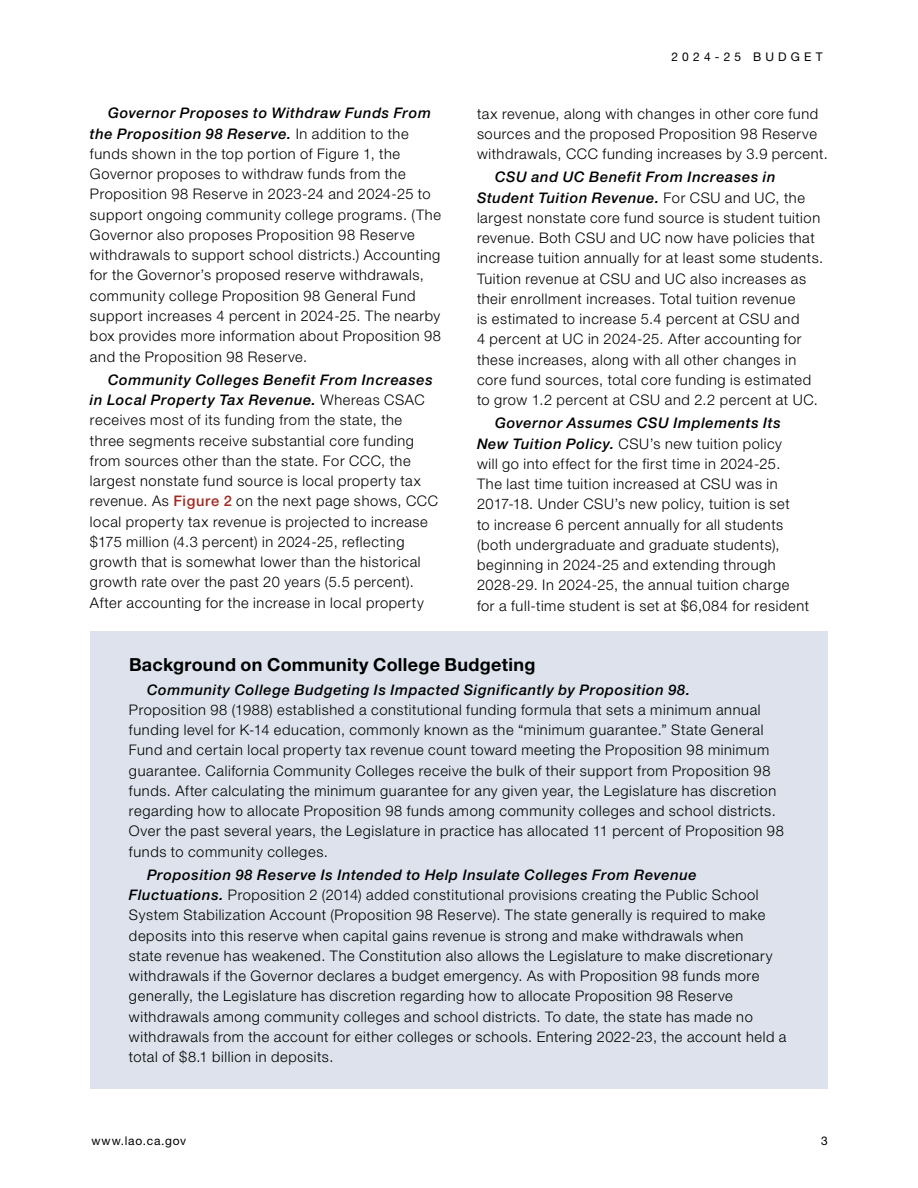
<style>
.page{position:relative;width:918px;height:1188px;background:#fff}
.page>*{position:absolute;margin:0;border:0;box-sizing:border-box;transform-origin:0 0}
.t1{font:700 18px "Helvetica Neue LT Pro";letter-spacing:.015em;color:#000}
.t2{font:300 14.7px/20.2px "Helvetica Neue LT Pro";letter-spacing:.04em;color:#000}
.t3{font:italic 500 14.7px "Helvetica Neue LT Pro";letter-spacing:.045em;color:#000}
.t4{font:12px "Helvetica Neue LT Pro";letter-spacing:.065em;color:#000}
.t5{font:12px "Helvetica Neue LT Pro";letter-spacing:.35em;color:#000}
.s1{font-weight:500;font-style:italic}
.s2{font-weight:500;color:#a02b22}
</style>
<div class="page">
<div style="left:90px;top:632px;width:738px;height:457px;background:#dde2ec"></div>
<p class="t2" style="left:90px;top:103px;width:353px;text-indent:18px"><span class="s1">Governor Proposes to Withdraw Funds From the Proposition 98 Reserve.</span> In addition to the funds shown in the top portion of Figure 1, the Governor proposes to withdraw funds from the Proposition 98 Reserve in 2023-24 and 2024-25 to support ongoing community college programs. (The Governor also proposes Proposition 98 Reserve withdrawals to support school districts.) Accounting for the Governor’s proposed reserve withdrawals, community college Proposition 98 General Fund support increases 4 percent in 2024-25. The nearby box provides more information about Proposition 98 and the Proposition 98 Reserve.</p>
<p class="t2" style="left:90px;top:369px;width:350px;text-indent:18px"><span class="s1">Community Colleges Benefit From Increases in Local Property Tax Revenue.</span> Whereas CSAC receives most of its funding from the state, the three segments receive substantial core funding from sources other than the state. For CCC, the largest nonstate fund source is local property tax revenue. As <span class="s2">Figure 2</span> on the next page shows, CCC local property tax revenue is projected to increase $175 million (4.3 percent) in 2024-25, reflecting growth that is somewhat lower than the historical growth rate over the past 20 years (5.5 percent).<br>After accounting for the increase in local property</p>
<p class="t5" style="left:671px;top:49px;width:153px">2024-25 BUDGET</p>
<p class="t2" style="left:477px;top:103px;width:352px">tax revenue, along with changes in other core fund sources and the proposed Proposition 98 Reserve withdrawals, CCC funding increases by 3.9 percent.</p>
<p class="t2" style="left:477px;top:167px;width:348px;text-indent:18px"><span class="s1">CSU and UC Benefit From Increases in Student Tuition Revenue.</span> For CSU and UC, the largest nonstate core fund source is student tuition revenue. Both CSU and UC now have policies that increase tuition annually for at least some students.<br>Tuition revenue at CSU and UC also increases as their enrollment increases. Total tuition revenue<br>is estimated to increase 5.4 percent at CSU and<br>4 percent at UC in 2024-25. After accounting for these increases, along with all other changes in core fund sources, total core funding is estimated to grow 1.2 percent at CSU and 2.2 percent at UC.</p>
<p class="t2" style="left:477px;top:413px;width:334px;text-indent:18px"><span class="s1">Governor Assumes CSU Implements Its New Tuition Policy.</span> CSU’s new tuition policy<br>will go into effect for the first time in 2024-25.<br>The last time tuition increased at CSU was in 2017-18. Under CSU’s new policy, tuition is set<br>to increase 6 percent annually for all students (both undergraduate and graduate students), beginning in 2024-25 and extending through 2028-29. In 2024-25, the annual tuition charge for a full-time student is set at $6,084 for resident</p>
<p class="t1" style="left:129px;top:654px;width:408px">Background on Community College Budgeting</p>
<p class="t3" style="left:147px;top:681px;width:545px">Community College Budgeting Is Impacted Significantly by Proposition 98.</p>
<p class="t2" style="left:129px;top:699px;width:656px">Proposition 98 (1988) established a constitutional funding formula that sets a minimum annual funding level for K-14 education, commonly known as the “minimum guarantee.” State General Fund and certain local property tax revenue count toward meeting the Proposition 98 minimum guarantee. California Community Colleges receive the bulk of their support from Proposition 98 funds. After calculating the minimum guarantee for any given year, the Legislature has discretion regarding how to allocate Proposition 98 funds among community colleges and school districts.<br>Over the past several years, the Legislature in practice has allocated 11 percent of Proposition 98 funds to community colleges.</p>
<p class="t2" style="left:129px;top:864px;width:659px;text-indent:18px"><span class="s1">Proposition 98 Reserve Is Intended to Help Insulate Colleges From Revenue Fluctuations.</span> Proposition 2 (2014) added constitutional provisions creating the Public School System Stabilization Account (Proposition 98 Reserve). The state generally is required to make deposits into this reserve when capital gains revenue is strong and make withdrawals when<br>state revenue has weakened. The Constitution also allows the Legislature to make discretionary withdrawals if the Governor declares a budget emergency. As with Proposition 98 funds more generally, the Legislature has discretion regarding how to allocate Proposition 98 Reserve withdrawals among community colleges and school districts. To date, the state has made no withdrawals from the account for either colleges or schools. Entering 2022-23, the account held a total of $8.1 billion in deposits.</p>
<p class="t4" style="left:92px;top:1133px;width:96px">www.lao.ca.gov</p>
<p class="t5" style="left:821px;top:1134px;width:8px">3</p>
</div>
